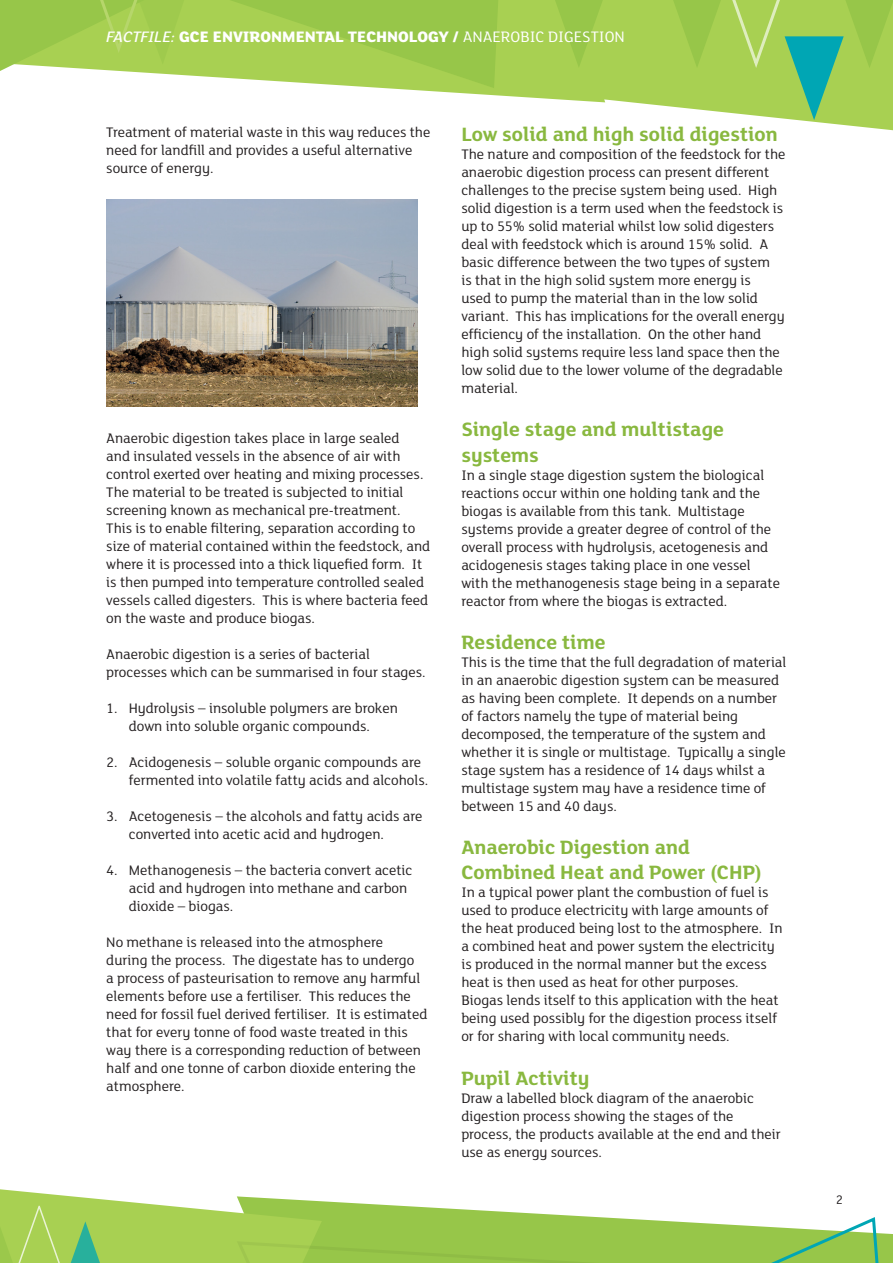
<style>
.page{position:relative;width:893px;height:1263px;background:#fff}
.page>*{position:absolute;margin:0;border:0;box-sizing:border-box;transform-origin:0 0}
.Body_Text{font:700 21px/25.2px "FS Lola";color:#89b83f}
.t1{font:800 16.5px "FS Lola";color:#fff}
.Body_Text-2{font:15px/18px "FS Lola";color:#231f20}
.t2{font:13.5px "FS Lola";color:#231f20}
.s1{font-weight:500;font-style:italic}
.s2{font-weight:400}
</style>
<div class="page">
<svg style="left:188px;top:0;width:705px;height:131px"></svg>
<svg style="left:224px;top:0;width:274px;height:88px;background:#a2cc53"></svg>
<svg style="left:554px;top:0;width:49px;height:68px;background:#9fcb4d"></svg>
<svg style="left:0;top:0;width:188px;height:76px;background:#a8cf5d"></svg>
<svg style="left:672px;top:0;width:221px;height:120px;background:#99cc61"></svg>
<svg style="left:0;top:1189px;width:893px;height:74px"></svg>
<img style="left:106px;top:200px;width:312px;height:207px">
<p class="t1" style="left:106px;top:25px;width:520px"><span class="s1">FACTFILE:</span> GCE ENVIRONMENTAL TECHNOLOGY / <span class="s2">ANAEROBIC DIGESTION</span></p>
<p class="Body_Text-2" style="left:106px;top:122px;width:326px">Treatment of material waste in this way reduces the need for landfill and provides a useful alternative source of energy.</p>
<p class="Body_Text-2" style="left:106px;top:428px;width:325px">Anaerobic digestion takes place in large sealed<br>and insulated vessels in the absence of air with control exerted over heating and mixing processes.<br>The material to be treated is subjected to initial screening known as mechanical pre-treatment.<br>This is to enable filtering, separation according to size of material contained within the feedstock, and where it is processed into a thick liquefied form. It is then pumped into temperature controlled sealed vessels called digesters. This is where bacteria feed on the waste and produce biogas.</p>
<p class="Body_Text-2" style="left:106px;top:644px;width:321px">Anaerobic digestion is a series of bacterial processes which can be summarised in four stages.</p>
<p class="Body_Text-2" style="left:106px;top:698px;width:293px;text-align:center">1. Hydrolysis – insoluble polymers are broken down into soluble organic compounds.</p>
<p class="Body_Text-2" style="left:129px;top:752px;width:301px;text-indent:-22px">2. Acidogenesis – soluble organic compounds are fermented into volatile fatty acids and alcohols.</p>
<p class="Body_Text-2" style="left:129px;top:806px;width:295px;text-indent:-22px">3. Acetogenesis – the alcohols and fatty acids are converted into acetic acid and hydrogen.</p>
<p class="Body_Text-2" style="left:129px;top:860px;width:285px;text-indent:-22px">4. Methanogenesis – the bacteria convert acetic acid and hydrogen into methane and carbon dioxide – biogas.</p>
<p class="Body_Text-2" style="left:106px;top:932px;width:323px">No methane is released into the atmosphere during the process. The digestate has to undergo<br>a process of pasteurisation to remove any harmful elements before use a fertiliser. This reduces the need for fossil fuel derived fertiliser. It is estimated that for every tonne of food waste treated in this way there is a corresponding reduction of between half and one tonne of carbon dioxide entering the atmosphere.</p>
<p class="Body_Text" style="left:461px;top:121px;width:318px">Low solid and high solid digestion</p>
<p class="Body_Text-2" style="left:461px;top:145px;width:326px">The nature and composition of the feedstock for the anaerobic digestion process can present different challenges to the precise system being used. High solid digestion is a term used when the feedstock is up to 55% solid material whilst low solid digesters deal with feedstock which is around 15% solid. A basic difference between the two types of system<br>is that in the high solid system more energy is<br>used to pump the material than in the low solid variant. This has implications for the overall energy efficiency of the installation. On the other hand high solid systems require less land space then the low solid due to the lower volume of the degradable material.</p>
<p class="Body_Text" style="left:461px;top:416px;width:264px">Single stage and multistage systems</p>
<p class="Body_Text-2" style="left:461px;top:465px;width:320px">In a single stage digestion system the biological reactions occur within one holding tank and the biogas is available from this tank. Multistage systems provide a greater degree of control of the overall process with hydrolysis, acetogenesis and acidogenesis stages taking place in one vessel with the methanogenesis stage being in a separate reactor from where the biogas is extracted.</p>
<p class="Body_Text" style="left:461px;top:628px;width:146px">Residence time</p>
<p class="Body_Text-2" style="left:461px;top:652px;width:327px">This is the time that the full degradation of material in an anaerobic digestion system can be measured as having been complete. It depends on a number of factors namely the type of material being decomposed, the temperature of the system and whether it is single or multistage. Typically a single stage system has a residence of 14 days whilst a multistage system may have a residence time of between 15 and 40 days.</p>
<p class="Body_Text" style="left:461px;top:833px;width:302px">Anaerobic Digestion and<br>Combined Heat and Power (CHP)</p>
<p class="Body_Text-2" style="left:461px;top:883px;width:323px">In a typical power plant the combustion of fuel is used to produce electricity with large amounts of the heat produced being lost to the atmosphere. In a combined heat and power system the electricity is produced in the normal manner but the excess heat is then used as heat for other purposes.<br>Biogas lends itself to this application with the heat being used possibly for the digestion process itself or for sharing with local community needs.</p>
<p class="Body_Text" style="left:461px;top:1064px;width:130px">Pupil Activity</p>
<p class="Body_Text-2" style="left:461px;top:1088px;width:321px">Draw a labelled block diagram of the anaerobic digestion process showing the stages of the process, the products available at the end and their use as energy sources.</p>
<p class="t2" style="left:836px;top:1191px;width:9px">2</p>
</div>
